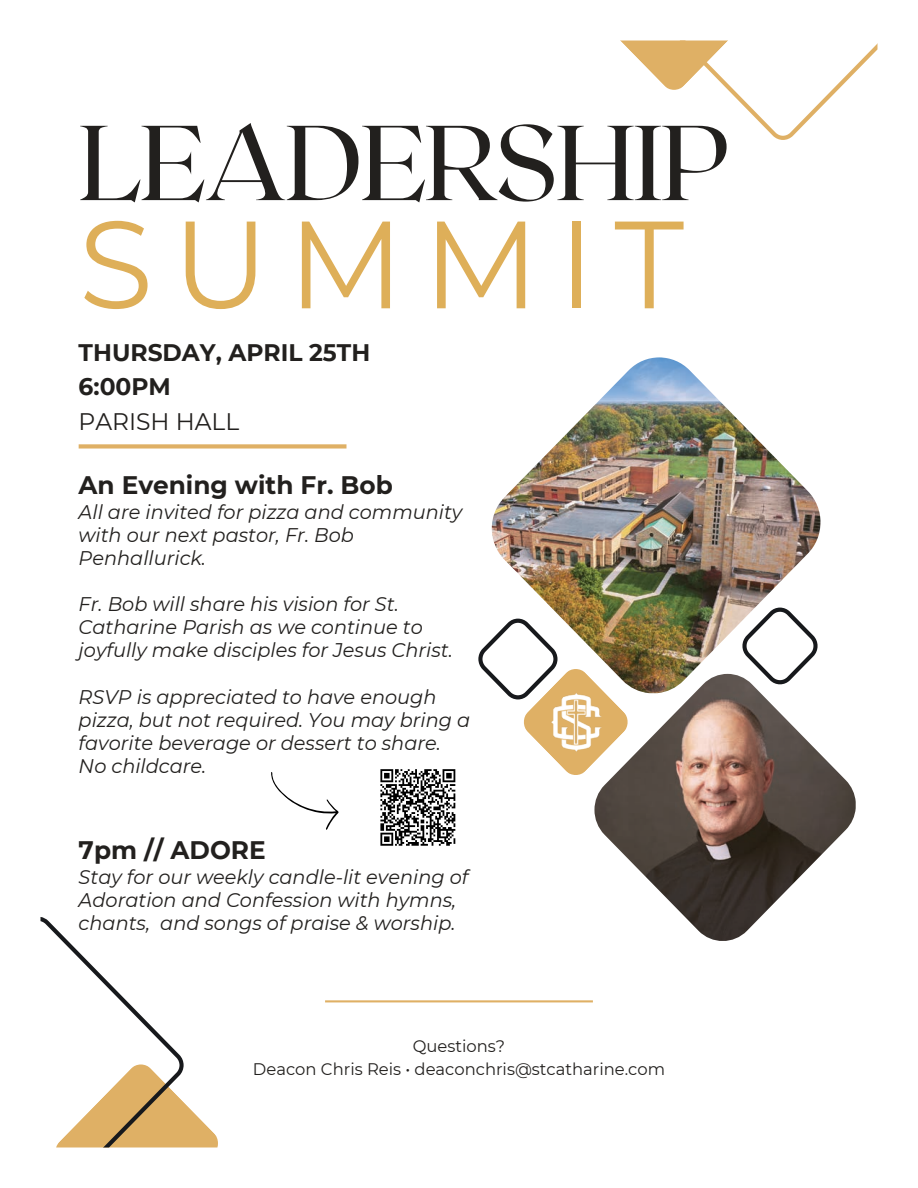
<style>
.page{position:relative;width:918px;height:1188px;background:#fff}
.page>*{position:absolute;margin:0;border:0;box-sizing:border-box;transform-origin:0 0}
.t1{font:123.9px "Montserrat";letter-spacing:.16em;color:#deaf59}
.t2{font:106.2px "Roxborough CF";letter-spacing:-.02em;color:#22201e}
.t3{font:700 25.35px "Montserrat";color:#22201e}
.t4{font:700 23.85px/34.7px "Montserrat";color:#22201e}
.t5{font:italic 19.8px/23.1px "Montserrat";color:#22201e}
.t6{font:16.8px/23.1px "Montserrat";color:#22201e;text-align:center}
.s1{font-weight:400}
</style>
<div class="page">
<img style="left:491px;top:357px;width:330px;height:317px">
<img style="left:594px;top:674px;width:262px;height:267px">
<svg style="left:478px;top:619px;width:151px;height:157px"></svg>
<svg style="left:620px;top:40px;width:258px;height:100px"></svg>
<svg style="left:741px;top:608px;width:78px;height:78px"></svg>
<svg style="left:40px;top:917px;width:178px;height:231px"></svg>
<img style="left:550px;top:692px;width:51px;height:60px">
<div style="left:79px;top:444px;width:267px;height:5px;background:#dfb065"></div>
<hr style="left:325px;top:1000px;width:268px;height:2px;background:#dfb065">
<svg style="left:271px;top:772px;width:68px;height:58px"></svg>
<svg style="left:380px;top:769px;width:76px;height:77px"></svg>
<p class="t2" style="left:79px;top:94px;width:653px">LEADERSHIP</p>
<p class="t1" style="left:79px;top:179px;width:607px">SUMMIT</p>
<p class="t4" style="left:79px;top:334px;width:293px">THURSDAY, APRIL 25TH<br>6:00PM<br><span class="s1">PARISH HALL</span></p>
<p class="t3" style="left:79px;top:467px;width:316px">An Evening with Fr. Bob</p>
<p class="t5" style="left:79px;top:500px;width:385px">All are invited for pizza and community with our next pastor, Fr. Bob<br>Penhallurick.</p>
<p class="t5" style="left:79px;top:592px;width:376px">Fr. Bob will share his vision for St.<br>Catharine Parish as we continue to joyfully make disciples for Jesus Christ.</p>
<p class="t5" style="left:79px;top:684px;width:393px">RSVP is appreciated to have enough pizza, but not required. You may bring a favorite beverage or dessert to share.<br>No childcare.</p>
<p class="t3" style="left:79px;top:831px;width:189px">7pm // ADORE</p>
<p class="t5" style="left:79px;top:865px;width:391px">Stay for our weekly candle-lit evening of<br>Adoration and Confession with hymns, chants, and songs of praise &amp; worship.</p>
<p class="t6" style="left:253px;top:1034px;width:414px">Questions?<br>Deacon Chris Reis • deaconchris@stcatharine.com</p>
</div>
